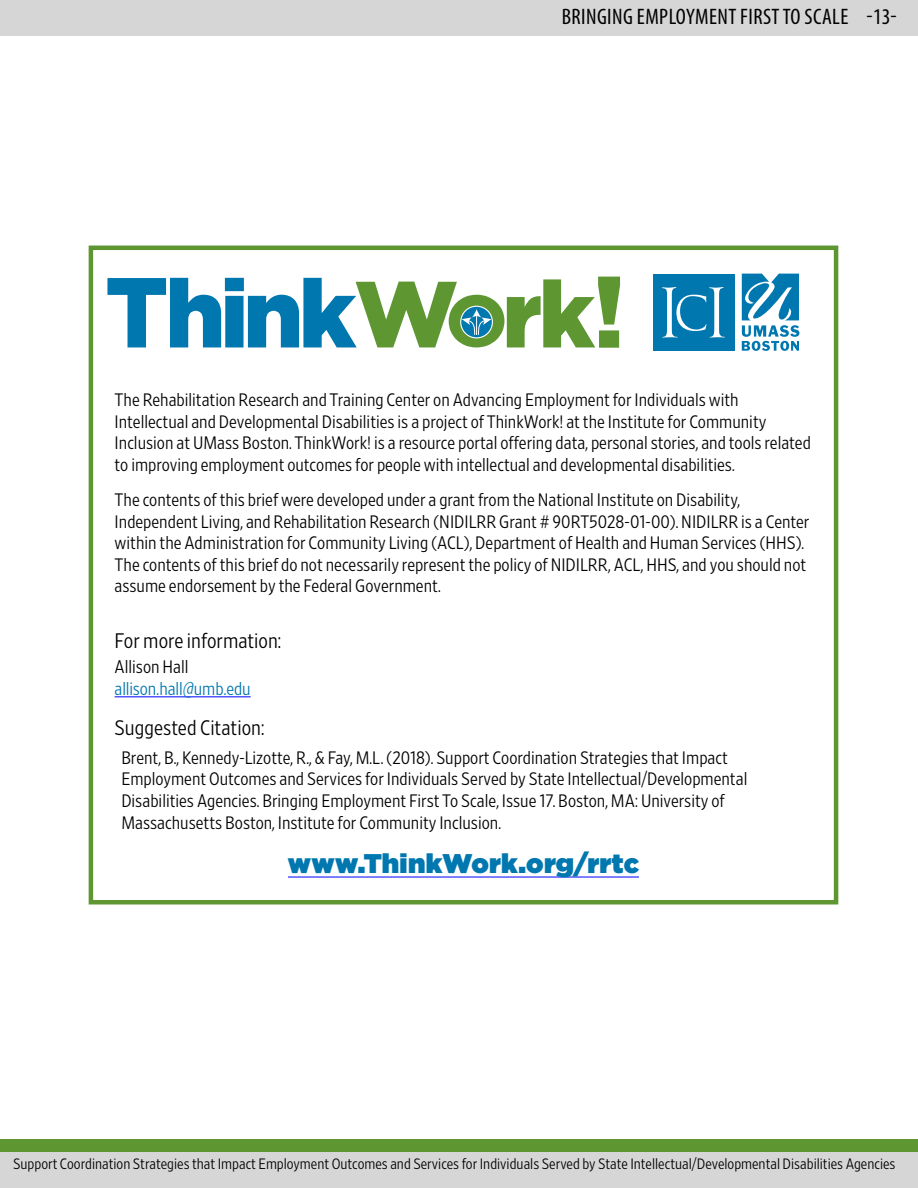
<style>
.page{position:relative;width:918px;height:1188px;background:#fff}
.page>*{position:absolute;margin:0;border:0;box-sizing:border-box;transform-origin:0 0}
.t1{font:900 27px "Gotham HTF";letter-spacing:.01em;color:#0077af}
.t2{font:condensed 22.5px "Myriad Pro";letter-spacing:.02em;color:#000}
.t3{font:300 21px "Retina Narrow";color:#000}
.t4{font:300 18px/21.6px "Retina Narrow";color:#000}
.t5{font:300 18px "Retina Narrow";letter-spacing:-.01em;color:#0077af}
.t6{font:300 15px "Retina Narrow";color:#000}
</style>
<div class="page">
<div style="left:0;top:1139px;width:918px;height:49px;background:#d6d6d6"></div>
<div style="left:0;top:1139px;width:918px;height:13px;background:#5e9732"></div>
<div style="left:0;top:0;width:918px;height:36px;background:#d6d6d6"></div>
<div style="left:89px;top:246px;width:749px;height:658px;background:#fff;border:4px solid #5e9732"></div>
<svg style="left:107px;top:277px;width:513px;height:71px"></svg>
<svg style="left:742px;top:274px;width:57px;height:77px"></svg>
<div style="left:653px;top:274px;width:81px;height:77px;background:#0077af"></div>
<svg style="left:662px;top:287px;width:63px;height:51px"></svg>
<hr style="left:288px;top:877px;width:351px;height:1px;background:#00f">
<hr style="left:115px;top:696px;width:136px;height:1px;background:#00f">
<p class="t2" style="left:562px;top:5px;width:337px">BRINGING EMPLOYMENT FIRST TO SCALE -13-</p>
<p class="t4" style="left:115px;top:389px;width:698px">The Rehabilitation Research and Training Center on Advancing Employment for Individuals with Intellectual and Developmental Disabilities is a project of ThinkWork! at the Institute for Community Inclusion at UMass Boston. ThinkWork! is a resource portal offering data, personal stories, and tools related to improving employment outcomes for people with intellectual and developmental disabilities.</p>
<p class="t4" style="left:115px;top:489px;width:696px">The contents of this brief were developed under a grant from the National Institute on Disability, Independent Living, and Rehabilitation Research (NIDILRR Grant # 90RT5028-01-00). NIDILRR is a Center within the Administration for Community Living (ACL), Department of Health and Human Services (HHS).<br>The contents of this brief do not necessarily represent the policy of NIDILRR, ACL, HHS, and you should not assume endorsement by the Federal Government.</p>
<p class="t3" style="left:115px;top:628px;width:168px">For more information:</p>
<p class="t4" style="left:115px;top:655px;width:75px">Allison Hall</p>
<p class="t5" style="left:115px;top:678px;width:138px">allison.hall@umb.edu</p>
<p class="t3" style="left:115px;top:715px;width:151px">Suggested Citation:</p>
<p class="t4" style="left:121px;top:746px;width:627px">Brent, B., Kennedy-Lizotte, R., &amp; Fay, M.L. (2018). Support Coordination Strategies that Impact Employment Outcomes and Services for Individuals Served by State Intellectual/Developmental Disabilities Agencies. Bringing Employment First To Scale, Issue 17. Boston, MA: University of Massachusetts Boston, Institute for Community Inclusion.</p>
<h1 class="t1" style="left:288px;top:848px;width:353px">www.ThinkWork.org/rrtc</h1>
<p class="t6" style="left:13px;top:1154px;width:884px">Support Coordination Strategies that Impact Employment Outcomes and Services for Individuals Served by State Intellectual/Developmental Disabilities Agencies</p>
</div>
